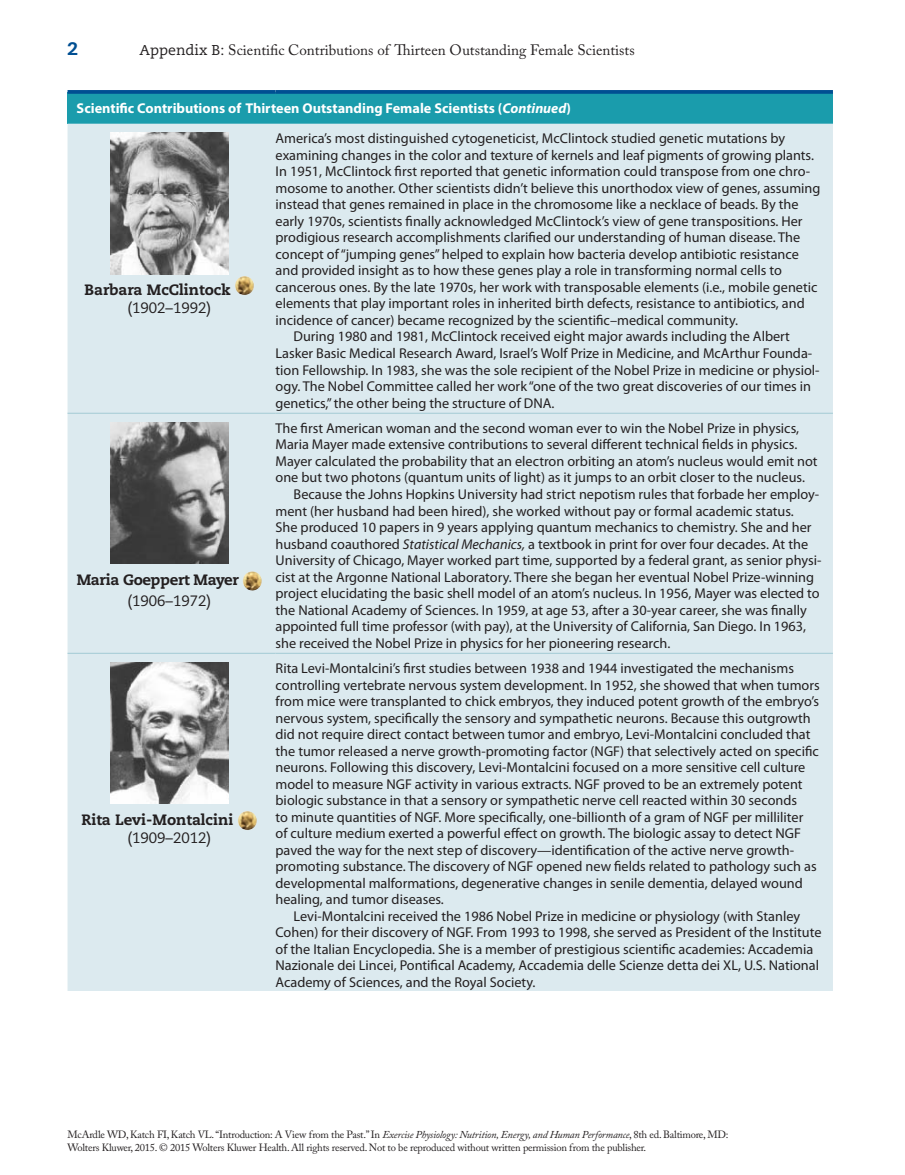
<style>
.page{position:relative;width:905px;height:1175px;background:#fff}
.page>*{position:absolute;margin:0;border:0;box-sizing:border-box;transform-origin:0 0}
.t1{font:800 18px "Caecilia";color:#004f92}
.t2{font:15px "Adobe Caslon Pro";color:#231f20}
.t3{font:800 15px "Caecilia";color:#231f20}
.t4{font:15px "Caecilia";color:#231f20}
.t5{font:800 15px "Caecilia";letter-spacing:-.02em;color:#231f20}
.t6{font:14.25px/16.5px "Myriad Pro";color:#231f20}
.t7{font:700 14.25px "Myriad Pro";color:#fff}
.t8{font:10.5px/13.5px "Adobe Caslon Pro";letter-spacing:-.02em;color:#231f20}
.s1{font-family:"Caecilia";font-size:14.25px}
.s2{font-style:italic}
</style>
<div class="page">
<div style="left:68px;top:92px;width:764px;height:32px;background:#1a9cac"></div>
<div style="left:68px;top:124px;width:764px;height:867px;background:#dceaef"></div>
<hr style="left:68px;top:413px;width:207px;height:1px;background:#a9ced7">
<hr style="left:275px;top:413px;width:557px;height:1px;background:#a9ced7">
<hr style="left:68px;top:652px;width:207px;height:2px;background:#a9ced7">
<hr style="left:275px;top:652px;width:557px;height:2px;background:#a9ced7">
<svg style="left:68px;top:90px;width:207px;height:4px"></svg>
<hr style="left:275px;top:90px;width:557px;height:4px;background:#004f92">
<img style="left:110px;top:133px;width:118px;height:141px">
<img style="left:235px;top:276px;width:19px;height:19px">
<img style="left:110px;top:422px;width:118px;height:141px">
<img style="left:243px;top:571px;width:19px;height:19px">
<img style="left:110px;top:662px;width:118px;height:142px">
<img style="left:238px;top:811px;width:19px;height:19px">
<p class="t1" style="left:68px;top:37px;width:12px">2</p>
<p class="t2" style="left:140px;top:41px;width:496px"><span class="s1">Appendix B:</span> Scientific Contributions of Thirteen Outstanding Female Scientists</p>
<p class="t7" style="left:76px;top:100px;width:496px">Scientific Contributions of Thirteen Outstanding Female Scientists (<span class="s2">Continued</span>)</p>
<p class="t3" style="left:84px;top:281px;width:148px">Barbara McClintock</p>
<p class="t4" style="left:127px;top:299px;width:85px">(1902–1992)</p>
<p class="t5" style="left:77px;top:570px;width:164px">Maria Goeppert Mayer</p>
<p class="t4" style="left:127px;top:592px;width:85px">(1906–1972)</p>
<p class="t3" style="left:82px;top:810px;width:153px">Rita Levi-Montalcini</p>
<p class="t4" style="left:127px;top:829px;width:85px">(1909–2012)</p>
<p class="t6" style="left:275px;top:131px;width:511px">America’s most distinguished cytogeneticist, McClintock studied genetic mutations by</p>
<p class="t6" style="left:275px;top:147px;width:540px">examining changes in the color and texture of kernels and leaf pigments of growing plants.</p>
<p class="t6" style="left:275px;top:164px;width:536px">In 1951, McClintock first reported that genetic information could transpose from one chro-</p>
<p class="t6" style="left:275px;top:180px;width:546px">mosome to another. Other scientists didn’t believe this unorthodox view of genes, assuming</p>
<p class="t6" style="left:275px;top:197px;width:524px">instead that genes remained in place in the chromosome like a necklace of beads. By the</p>
<p class="t6" style="left:275px;top:213px;width:528px">early 1970s, scientists finally acknowledged McClintock’s view of gene transpositions. Her</p>
<p class="t6" style="left:275px;top:230px;width:526px">prodigious research accomplishments clarified our understanding of human disease. The</p>
<p class="t6" style="left:275px;top:246px;width:525px">concept of “jumping genes” helped to explain how bacteria develop antibiotic resistance</p>
<p class="t6" style="left:275px;top:263px;width:508px">and provided insight as to how these genes play a role in transforming normal cells to</p>
<p class="t6" style="left:275px;top:279px;width:543px">cancerous ones. By the late 1970s, her work with transposable elements (i.e., mobile genetic</p>
<p class="t6" style="left:275px;top:296px;width:530px">elements that play important roles in inherited birth defects, resistance to antibiotics, and</p>
<p class="t6" style="left:275px;top:312px;width:464px">incidence of cancer) became recognized by the scientific–medical community.</p>
<p class="t6" style="left:293px;top:329px;width:498px">During 1980 and 1981, McClintock received eight major awards including the Albert</p>
<p class="t6" style="left:275px;top:345px;width:538px">Lasker Basic Medical Research Award, Israel’s Wolf Prize in Medicine, and McArthur Founda-</p>
<p class="t6" style="left:275px;top:362px;width:545px">tion Fellowship. In 1983, she was the sole recipient of the Nobel Prize in medicine or physiol-</p>
<p class="t6" style="left:275px;top:378px;width:537px">ogy. The Nobel Committee called her work “one of the two great discoveries of our times in</p>
<p class="t6" style="left:275px;top:395px;width:280px">genetics,” the other being the structure of DNA.</p>
<p class="t6" style="left:275px;top:420px;width:525px">The first American woman and the second woman ever to win the Nobel Prize in physics,</p>
<p class="t6" style="left:275px;top:437px;width:523px">Maria Mayer made extensive contributions to several different technical fields in physics.</p>
<p class="t6" style="left:275px;top:453px;width:543px">Mayer calculated the probability that an electron orbiting an atom’s nucleus would emit not</p>
<p class="t6" style="left:275px;top:470px;width:531px">one but two photons (quantum units of light) as it jumps to an orbit closer to the nucleus.</p>
<p class="t6" style="left:293px;top:486px;width:527px">Because the Johns Hopkins University had strict nepotism rules that forbade her employ-</p>
<p class="t6" style="left:275px;top:503px;width:520px">ment (her husband had been hired), she worked without pay or formal academic status.</p>
<p class="t6" style="left:275px;top:519px;width:537px">She produced 10 papers in 9 years applying quantum mechanics to chemistry. She and her</p>
<p class="t6" style="left:275px;top:536px;width:534px">husband coauthored <span class="s2">Statistical Mechanics,</span> a textbook in print for over four decades. At the</p>
<p class="t6" style="left:275px;top:552px;width:547px">University of Chicago, Mayer worked part time, supported by a federal grant, as senior physi-</p>
<p class="t6" style="left:275px;top:569px;width:540px">cist at the Argonne National Laboratory. There she began her eventual Nobel Prize-winning</p>
<p class="t6" style="left:275px;top:585px;width:545px">project elucidating the basic shell model of an atom’s nucleus. In 1956, Mayer was elected to</p>
<p class="t6" style="left:275px;top:602px;width:532px">the National Academy of Sciences. In 1959, at age 53, after a 30-year career, she was finally</p>
<p class="t6" style="left:275px;top:618px;width:532px">appointed full time professor (with pay), at the University of California, San Diego. In 1963,</p>
<p class="t6" style="left:275px;top:635px;width:396px">she received the Nobel Prize in physics for her pioneering research.</p>
<p class="t6" style="left:275px;top:660px;width:545px">Rita Levi-Montalcini’s first studies between 1938 and 1944 investigated the mechanisms controlling vertebrate nervous system development. In 1952, she showed that when tumors from mice were transplanted to chick embryos, they induced potent growth of the embryo’s nervous system, specifically the sensory and sympathetic neurons. Because this outgrowth did not require direct contact between tumor and embryo, Levi-Montalcini concluded that the tumor released a nerve growth-promoting factor (NGF) that selectively acted on specific neurons. Following this discovery, Levi-Montalcini focused on a more sensitive cell culture model to measure NGF activity in various extracts. NGF proved to be an extremely potent biologic substance in that a sensory or sympathetic nerve cell reacted within 30 seconds<br>to minute quantities of NGF. More specifically, one-billionth of a gram of NGF per milliliter<br>of culture medium exerted a powerful effect on growth. The biologic assay to detect NGF paved the way for the next step of discovery—identification of the active nerve growth&shy;promoting substance. The discovery of NGF opened new fields related to pathology such as developmental malformations, degenerative changes in senile dementia, delayed wound healing, and tumor diseases.</p>
<p class="t6" style="left:275px;top:908px;width:547px;text-indent:18px">Levi-Montalcini received the 1986 Nobel Prize in medicine or physiology (with Stanley Cohen) for their discovery of NGF. From 1993 to 1998, she served as President of the Institute of the Italian Encyclopedia. She is a member of prestigious scientific academies: Accademia Nazionale dei Lincei, Pontifical Academy, Accademia delle Scienze detta dei XL, U.S. National Academy of Sciences, and the Royal Society.</p>
<p class="t8" style="left:68px;top:1127px;width:662px">McArdle WD, Katch FI, Katch VL. “Introduction: A View from the Past.” In <span class="s2">Exercise Physiology: Nutrition, Energy, and Human Performance</span>, 8th ed. Baltimore, MD:<br>Wolters Kluwer, 2015. © 2015 Wolters Kluwer Health. All rights reserved. Not to be reproduced without written permission from the publisher.</p>
</div>
